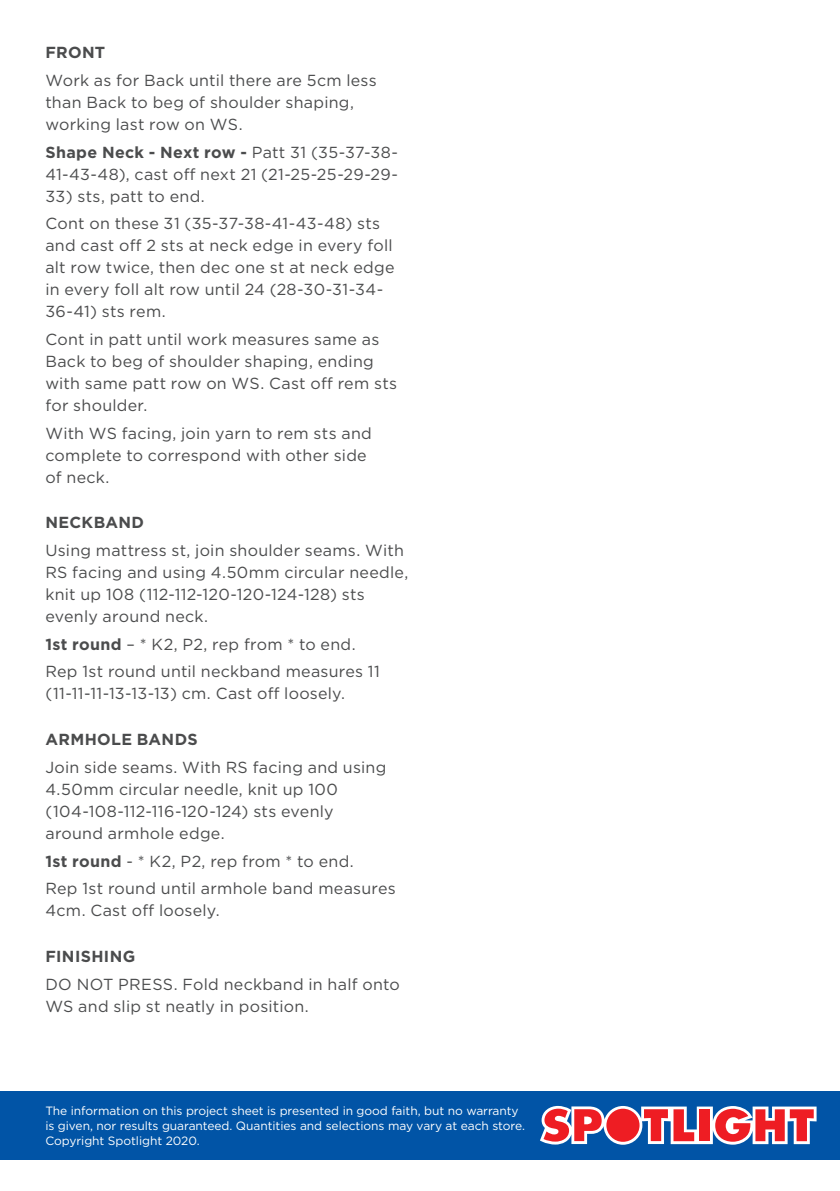
<style>
.page{position:relative;width:840px;height:1191px;background:#fff}
.page>*{position:absolute;margin:0;border:0;box-sizing:border-box;transform-origin:0 0}
.COPY{font:16px/22px "Gotham";letter-spacing:.015em;color:#4b4c4d}
.COPY-2{font:700 16px "Gotham";letter-spacing:.025em;color:#4b4c4d}
.t1{font:12px/15px "Gotham";letter-spacing:-.005em;color:#fff}
.s1{font-weight:700}
</style>
<div class="page">
<div style="left:0;top:1090px;width:839px;height:69px;background:#0154a6"></div>
<svg style="left:540px;top:1106px;width:276px;height:38px;background:#c77183"></svg>
<p class="COPY-2" style="left:45px;top:42px;width:61px">FRONT</p>
<p class="COPY" style="left:45px;top:69px;width:333px">Work as for Back until there are 5cm less than Back to beg of shoulder shaping, working last row on WS.</p>
<p class="COPY" style="left:45px;top:140px;width:354px"><span class="s1">Shape Neck - Next row -</span> Patt 31 (35-37-38-<br>41-43-48), cast off next 21 (21-25-25-29-29-</p>
<p class="COPY" style="left:45px;top:184px;width:161px">33) sts, patt to end.</p>
<p class="COPY" style="left:45px;top:212px;width:350px">Cont on these 31 (35-37-38-41-43-48) sts and cast off 2 sts at neck edge in every foll alt row twice, then dec one st at neck edge in every foll alt row until 24 (28-30-31-34- 36-41) sts rem.</p>
<p class="COPY" style="left:45px;top:328px;width:353px">Cont in patt until work measures same as<br>Back to beg of shoulder shaping, ending with same patt row on WS. Cast off rem sts for shoulder.</p>
<p class="COPY" style="left:45px;top:422px;width:328px">With WS facing, join yarn to rem sts and complete to correspond with other side of neck.</p>
<p class="COPY-2" style="left:45px;top:512px;width:100px">NECKBAND</p>
<p class="COPY" style="left:45px;top:539px;width:364px">Using mattress st, join shoulder seams. With RS facing and using 4.50mm circular needle, knit up 108 (112-112-120-120-124-128) sts evenly around neck.</p>
<p class="COPY" style="left:45px;top:633px;width:311px"><span class="s1">1st round</span> – * K2, P2, rep from * to end.</p>
<p class="COPY" style="left:45px;top:660px;width:336px">Rep 1st round until neckband measures 11 (11-11-11-13-13-13) cm. Cast off loosely.</p>
<p class="COPY-2" style="left:45px;top:729px;width:154px">ARMHOLE BANDS</p>
<p class="COPY" style="left:45px;top:756px;width:342px">Join side seams. With RS facing and using 4.50mm circular needle, knit up 100 (104-108-112-116-120-124) sts evenly around armhole edge.</p>
<p class="COPY" style="left:45px;top:849px;width:309px"><span class="s1">1st round</span> - * K2, P2, rep from * to end.</p>
<p class="COPY" style="left:45px;top:877px;width:351px">Rep 1st round until armhole band measures<br>4cm. Cast off loosely.</p>
<p class="COPY-2" style="left:45px;top:945px;width:91px">FINISHING</p>
<p class="COPY" style="left:45px;top:972px;width:355px">DO NOT PRESS. Fold neckband in half onto<br>WS and slip st neatly in position.</p>
<p class="t1" style="left:45px;top:1103px;width:481px">The information on this project sheet is presented in good faith, but no warranty is given, nor results guaranteed. Quantities and selections may vary at each store.<br>Copyright Spotlight 2020.</p>
</div>
